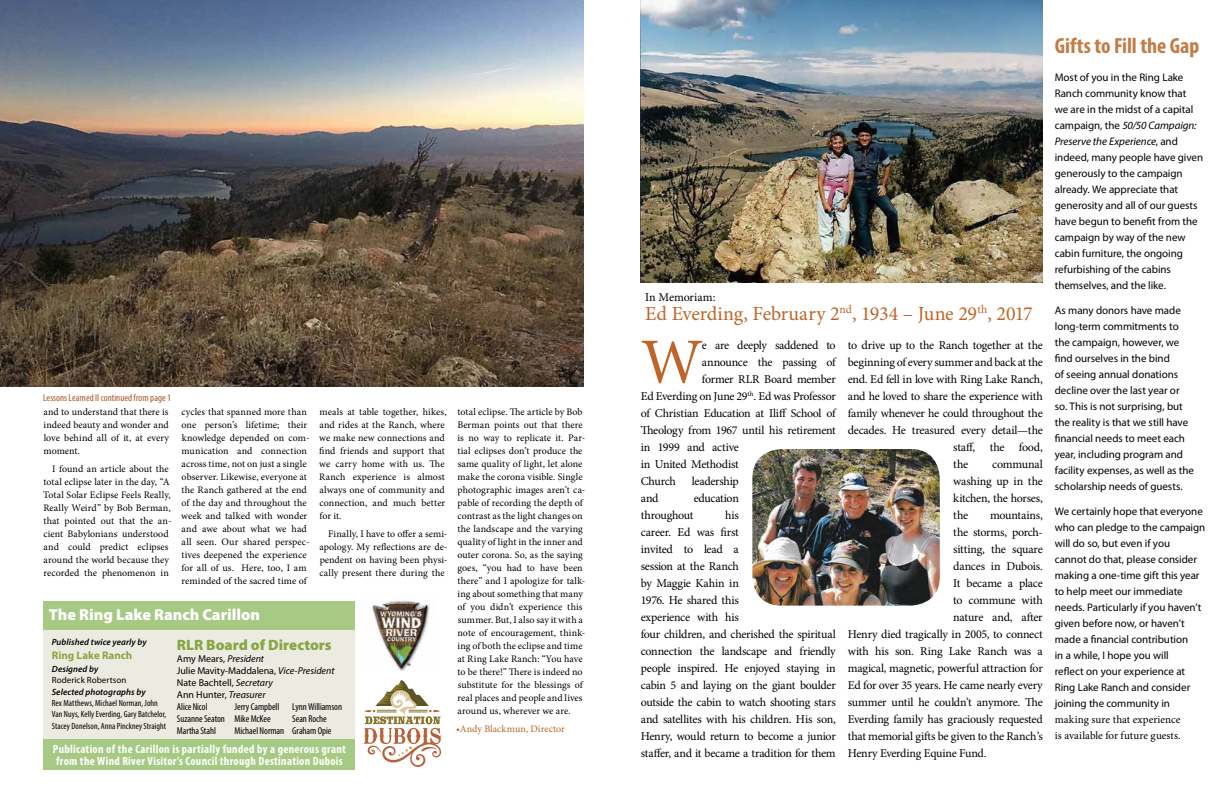
<style>
.page{position:relative;width:1224px;height:792px;background:#fff}
.page>*{position:absolute;margin:0;border:0;box-sizing:border-box;transform-origin:0 0}
.t1{font:64.3px "Minion Pro";color:#bf6527}
.t2{font:700 condensed 22px "Myriad Pro";letter-spacing:-.005em;color:#c37c44}
.t3{font:20px "Minion Pro";letter-spacing:-.01em;color:#bf6527}
.t4{font:900 16px "Myriad Pro";color:#fff}
.t5{font:900 15px "Myriad Pro";color:#8aa544}
.t6{font:12px/17px "Minion Pro";letter-spacing:-.02em;color:#000}
.t7{font:700 condensed 12px/12px "Myriad Pro";letter-spacing:.025em;color:#fff}
.t8{font:11px/16px "Myriad Pro";letter-spacing:-.005em;color:#000}
.t9{font:11px/16px "Minion Pro";letter-spacing:.005em;color:#000}
.t10{font:700 11px "Myriad Pro";color:#8aa544}
.t11{font:10px/13px "Minion Pro";letter-spacing:.005em;color:#000}
.t12{font:10px/12px "Myriad Pro";letter-spacing:-.005em;color:#000}
.t13{font:condensed 10px/12px "Myriad Pro";letter-spacing:-.005em;color:#000}
.t14{font:condensed 10px "Myriad Pro";letter-spacing:.005em;color:#ab5526}
.t15{font:10px "Minion Pro";letter-spacing:.005em;color:#bf6527}
.t16{font:condensed 9px/11px "Myriad Pro";letter-spacing:.005em;color:#000}
.t17{font:italic 600 9px "Myriad Pro";letter-spacing:.01em;color:#000}
.t18{font:9px "Myriad Pro";letter-spacing:.005em;color:#000}
.s1{font-style:italic}
.s2{font-stretch:condensed}
</style>
<div class="page">
<img style="left:641px;top:0;width:402px;height:282px">
<div style="left:44px;top:602px;width:311px;height:167px;background:#ecebe1"></div>
<svg style="left:364px;top:680px;width:78px;height:87px"></svg>
<img style="left:372px;top:600px;width:58px;height:71px">
<div style="left:44px;top:602px;width:311px;height:28px;background:#a6ca84"></div>
<img style="left:0;top:0;width:583px;height:386px">
<div style="left:44px;top:739px;width:311px;height:30px;background:#a6ca84"></div>
<img style="left:752px;top:449px;width:188px;height:157px">
<p class="t14" style="left:43px;top:391px;width:129px">Lessons Learned II continued from page 1</p>
<p class="t11" style="left:44px;top:406px;width:127px;text-align:justify">and to understand that there is indeed beauty and wonder and love behind all of it, at every moment.</p>
<p class="t11" style="left:43px;top:462px;width:130px;text-indent:9px">I found an article about the total eclipse later in the day, “A<br>Total Solar Eclipse Feels Really,<br>Really Weird” by Bob Berman, that pointed out that the an&shy;cient Babylonians understood and could predict eclipses around the world because they recorded the phenomenon in</p>
<p class="t11" style="left:181px;top:406px;width:130px">cycles that spanned more than one person’s lifetime; their knowledge depended on com&shy;munication and connection across time, not on just a single observer. Likewise, everyone at the Ranch gathered at the end of the day and throughout the week and talked with wonder and awe about what we had all seen. Our shared perspec&shy;tives deepened the experience for all of us. Here, too, I am reminded of the sacred time of</p>
<p class="t11" style="left:319px;top:406px;width:129px">meals at table together, hikes, and rides at the Ranch, where we make new connections and find friends and support that we carry home with us. The<br>Ranch experience is almost always one of community and connection, and much better for it.</p>
<p class="t11" style="left:319px;top:527px;width:130px;text-align:justify;text-indent:9px">Finally, I have to offer a semi&shy;apology. My reflections are de&shy;pendent on having been physi&shy;cally present there during the</p>
<h3 class="t4" style="left:49px;top:604px;width:213px">The Ring Lake Ranch Carillon</h3>
<p class="t17" style="left:52px;top:637px;width:96px">Published twice yearly by</p>
<p class="t10" style="left:52px;top:648px;width:82px">Ring Lake Ranch</p>
<p class="t17" style="left:52px;top:664px;width:48px">Designed by</p>
<p class="t18" style="left:52px;top:675px;width:76px">Roderick Robertson</p>
<p class="t17" style="left:52px;top:687px;width:95px">Selected photographs by</p>
<p class="t16" style="left:52px;top:698px;width:116px">Rex Matthews, Michael Norman, John<br>Van Nuys, Kelly Everding, Gary Batchelor,</p>
<p class="t16" style="left:52px;top:721px;width:116px">Stacey Donelson, Anna Pinckney Straight</p>
<h3 class="t5" style="left:177px;top:635px;width:156px">RLR Board of Directors</h3>
<p class="t12" style="left:177px;top:652px;width:159px">Amy Mears, <span class="s1">President<br></span>Julie Mavity-Maddalena, <span class="s1">Vice-President<br></span>Nate Bachtell, <span class="s1">Secretary<br></span>Ann Hunter, <span class="s1">Treasurer<br></span><span class="s2">Alice Nicol<br>Suzanne Seaton<br>Martha Stahl</span></p>
<p class="t13" style="left:235px;top:700px;width:51px">Jerry Campbell<br>Mike McKee<br>Michael Norman</p>
<p class="t13" style="left:292px;top:700px;width:51px">Lynn Williamson<br>Sean Roche<br>Graham Opie</p>
<p class="t7" style="left:53px;top:742px;width:295px">Publication of the Carillon is partially funded by a generous grant from the Wind River Visitor’s Council through Destination Dubois</p>
<p class="t11" style="left:457px;top:406px;width:130px">total eclipse. The article by Bob<br>Berman points out that there is no way to replicate it. Par&shy;tial eclipses don’t produce the same quality of light, let alone make the corona visible. Single photographic images aren’t ca&shy;pable of recording the depth of contrast as the light changes on the landscape and the varying quality of light in the inner and outer corona. So, as the saying goes, “you had to have been there” and I apologize for talk&shy;ing about something that many of you didn’t experience this summer. But, I also say it with a note of encouragement, think&shy;ing of both the eclipse and time at Ring Lake Ranch: “You have to be there!” There is indeed no substitute for the blessings of real places and people and lives around us, wherever we are.</p>
<p class="t15" style="left:456px;top:722px;width:110px">•Andy Blackmun, Director</p>
<p class="t6" style="left:645px;top:289px;width:72px">In Memoriam:</p>
<h3 class="t3" style="left:645px;top:300px;width:389px">Ed Everding, February 2<sup>nd</sup>, 1934 – June 29<sup>th</sup>, 2017</h3>
<h1 class="t1" style="left:641px;top:319px;width:64px">W</h1>
<p class="t6" style="left:702px;top:336px;width:135px">e are deeply saddened to</p>
<p class="t6" style="left:702px;top:353px;width:135px">announce the passing of</p>
<p class="t6" style="left:702px;top:370px;width:135px">former RLR Board member</p>
<p class="t6" style="left:641px;top:387px;width:197px">Ed Everding on June 29<sup>th</sup>. Ed was Professor</p>
<p class="t6" style="left:641px;top:404px;width:196px">of Christian Education at Iliff School of</p>
<p class="t6" style="left:641px;top:421px;width:196px">Theology from 1967 until his retirement</p>
<p class="t6" style="left:641px;top:438px;width:100px">in 1999 and active</p>
<p class="t6" style="left:641px;top:455px;width:100px">in United Methodist</p>
<p class="t6" style="left:641px;top:472px;width:37px">Church</p>
<p class="t6" style="left:692px;top:472px;width:48px">leadership</p>
<p class="t6" style="left:641px;top:489px;width:19px">and</p>
<p class="t6" style="left:694px;top:489px;width:47px">education</p>
<p class="t6" style="left:641px;top:506px;width:54px">throughout</p>
<p class="t6" style="left:641px;top:506px;width:197px;text-indent:84px">his<br>career. Ed was first<br>invited to lead a<br>session at the Ranch<br>by Maggie Kahin in<br>1976. He shared this<br>experience with his<br>four children, and cherished the spiritual connection the landscape and friendly people inspired. He enjoyed staying in cabin 5 and laying on the giant boulder outside the cabin to watch shooting stars and satellites with his children. His son,<br>Henry, would return to become a junior staffer, and it became a tradition for them</p>
<p class="t6" style="left:848px;top:336px;width:197px">to drive up to the Ranch together at the</p>
<p class="t6" style="left:848px;top:353px;width:197px">beginning of every summer and back at the</p>
<p class="t6" style="left:848px;top:370px;width:197px">end. Ed fell in love with Ring Lake Ranch,</p>
<p class="t6" style="left:848px;top:387px;width:197px">and he loved to share the experience with</p>
<p class="t6" style="left:848px;top:404px;width:196px">family whenever he could throughout the</p>
<p class="t6" style="left:848px;top:421px;width:197px">decades. He treasured every detail—the</p>
<p class="t6" style="left:953px;top:438px;width:91px">staff, the food,</p>
<p class="t6" style="left:953px;top:455px;width:16px">the</p>
<p class="t6" style="left:953px;top:455px;width:91px;text-align:justify;text-indent:39px">communal washing up in the kitchen, the horses, the</p>
<p class="t6" style="left:990px;top:506px;width:54px">mountains,</p>
<p class="t6" style="left:953px;top:523px;width:91px">the storms, porch-</p>
<p class="t6" style="left:953px;top:540px;width:91px">sitting, the square</p>
<p class="t6" style="left:953px;top:557px;width:91px">dances in Dubois.</p>
<p class="t6" style="left:953px;top:574px;width:91px">It became a place</p>
<p class="t6" style="left:953px;top:591px;width:91px">to commune with</p>
<p class="t6" style="left:953px;top:608px;width:91px">nature and, after</p>
<p class="t6" style="left:848px;top:625px;width:197px">Henry died tragically in 2005, to connect</p>
<p class="t6" style="left:848px;top:642px;width:197px">with his son. Ring Lake Ranch was a</p>
<p class="t6" style="left:848px;top:659px;width:197px">magical, magnetic, powerful attraction for</p>
<p class="t6" style="left:848px;top:676px;width:197px">Ed for over 35 years. He came nearly every</p>
<p class="t6" style="left:848px;top:693px;width:197px">summer until he couldn’t anymore. The</p>
<p class="t6" style="left:848px;top:710px;width:197px">Everding family has graciously requested</p>
<p class="t6" style="left:848px;top:727px;width:196px">that memorial gifts be given to the Ranch’s</p>
<p class="t6" style="left:848px;top:744px;width:140px">Henry Everding Equine Fund.</p>
<h2 class="t2" style="left:1055px;top:31px;width:146px">Gifts to Fill the Gap</h2>
<p class="t8" style="left:1055px;top:69px;width:150px">Most of you in the Ring Lake<br>Ranch community know that<br>we are in the midst of a capital campaign, the <span class="s1">50/50 Campaign:<br>Preserve the Experience</span>, and indeed, many people have given generously to the campaign already. We appreciate that generosity and all of our guests have begun to benefit from the campaign by way of the new cabin furniture, the ongoing refurbishing of the cabins themselves, and the like.</p>
<p class="t8" style="left:1055px;top:302px;width:141px">As many donors have made long-term commitments to the campaign, however, we find ourselves in the bind<br>of seeing annual donations decline over the last year or so. This is not surprising, but the reality is that we still have financial needs to meet each year, including program and facility expenses, as well as the scholarship needs of guests.</p>
<p class="t8" style="left:1055px;top:503px;width:152px">We certainly hope that everyone who can pledge to the campaign will do so, but even if you<br>cannot do that, please consider making a one-time gift this year to help meet our immediate needs. Particularly if you haven’t given before now, or haven’t made a financial contribution<br>in a while, I hope you will<br>reflect on your experience at<br>Ring Lake Ranch and consider joining the community in</p>
<p class="t9" style="left:1055px;top:711px;width:127px">making sure that experience is available for future guests.</p>
</div>
